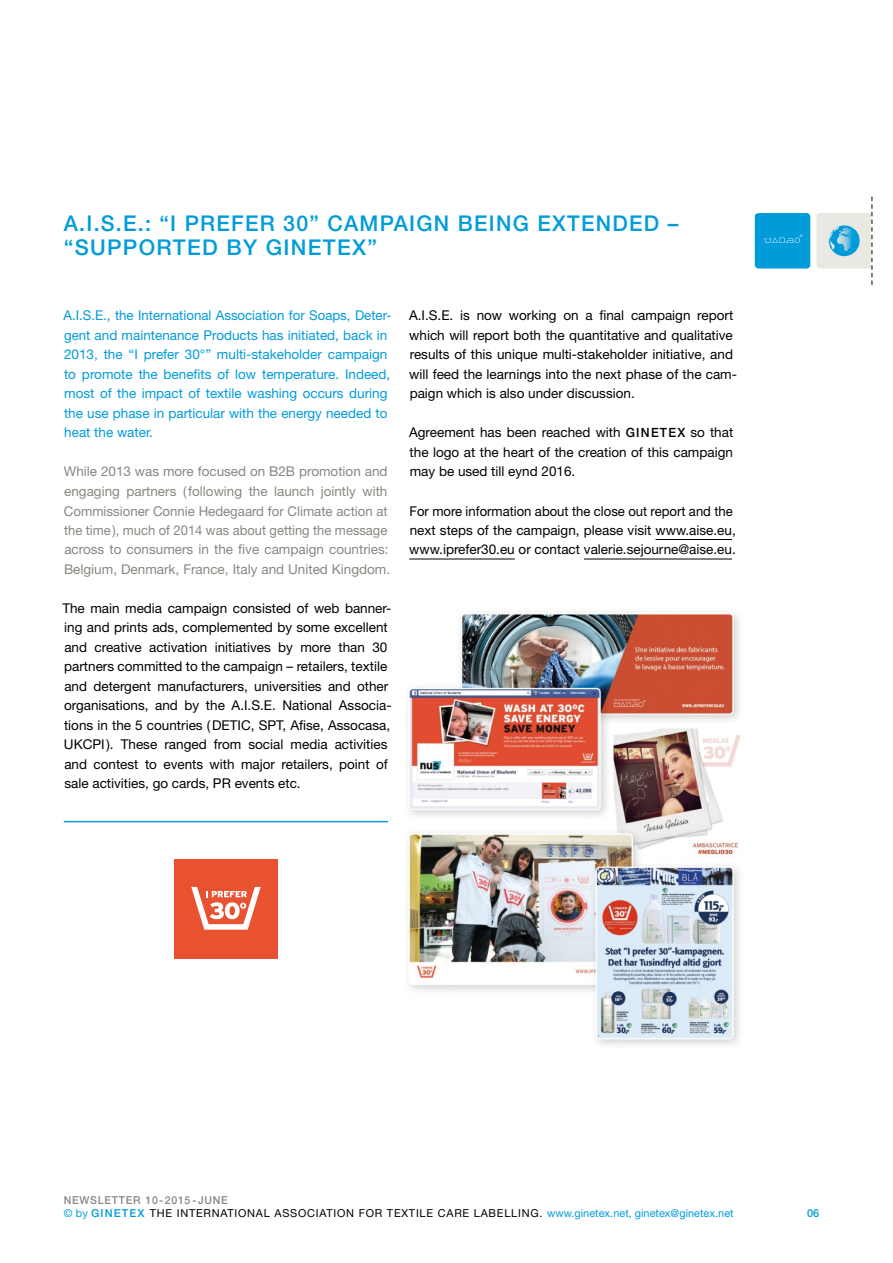
<style>
.page{position:relative;width:893px;height:1263px;background:#fff}
.page>*{position:absolute;margin:0;border:0;box-sizing:border-box;transform-origin:0 0}
.t1{font:500 21.75px/23.7px "Helvetica Neue LT Std";letter-spacing:.06em;color:#009cda}
.t2{font:13.5px/19.5px "Helvetica Neue LT Std";color:#000}
.t3{font:13.5px/19.5px "Helvetica Neue LT Std";color:#009cda}
.t4{font:13.5px/19.5px "Helvetica Neue LT Std";color:#878781}
.t5{font:10.95px/13.2px "Helvetica Neue LT Std";letter-spacing:.07em;color:#000}
.t6{font:500 10.95px "Helvetica Neue";color:#009cda}
.s1{font-family:"Helvetica Neue";font-weight:500;font-size:12.75px}
.s2{font-family:"Helvetica Neue"}
.s3{font-weight:500;color:#878781}
.s4{color:#009cda}
.s5{font-weight:500;color:#009cda}
</style>
<div class="page">
<img style="left:381px;top:611px;width:360px;height:434px">
<hr style="left:64px;top:821px;width:324px;height:1px;background:#009cda">
<hr style="left:655px;top:539px;width:77px;height:1px;background:#000">
<hr style="left:409px;top:559px;width:106px;height:1px;background:#000">
<hr style="left:584px;top:559px;width:148px;height:1px;background:#000">
<div style="left:816px;top:213px;width:68px;height:55px;background:#e9e8e2;border-radius:4px"></div>
<svg style="left:829px;top:225px;width:31px;height:31px"></svg>
<svg style="left:833px;top:226px;width:13px;height:6px"></svg>
<div style="left:755px;top:213px;width:55px;height:55px;background:#009cda;border-radius:4px"></div>
<svg style="left:764px;top:234px;width:38px;height:9px"></svg>
<div style="left:872px;top:201px;width:21px;height:103px;background:#fff"></div>
<svg style="left:872px;top:197px;width:1px;height:88px"></svg>
<div style="left:174px;top:859px;width:103px;height:99px;background:#e85230"></div>
<svg style="left:191px;top:887px;width:70px;height:43px"></svg>
<h1 class="t1" style="left:64px;top:211px;width:616px">A.I.S.E.: “I PREFER 30” CAMPAIGN BEING EXTENDED – “SUPPORTED BY GINETEX”</h1>
<p class="t3" style="left:64px;top:306px;width:329px">A.I.S.E., the International Association for Soaps, Deter&shy;gent and maintenance Products has initiated, back in 2013, the “I prefer 30°” multi-stakeholder campaign to promote the benefits of low temperature. Indeed, most of the impact of textile washing occurs during the use phase in particular with the energy needed to heat the water.</p>
<p class="t4" style="left:64px;top:462px;width:328px">While 2013 was more focused on B2B promotion and engaging partners (following the launch jointly with Commissioner Connie Hedegaard for Climate action at the time), much of 2014 was about getting the message across to consumers in the five campaign countries:<br>Belgium, Denmark, France, Italy and United Kingdom.</p>
<p class="t2" style="left:62px;top:598px;width:331px">The main media campaign consisted of web banner&shy;ing and prints ads, complemented by some excellent and creative activation initiatives by more than 30 partners committed to the campaign – retailers, textile and detergent manufacturers, universities and other organisations, and by the A.I.S.E. National Associa&shy;tions in the 5 countries (DETIC, SPT, Afise, Assocasa, UKCPI). These ranged from social media activities and contest to events with major retailers, point of sale activities, go cards, PR events etc.</p>
<p class="t2" style="left:409px;top:306px;width:329px">A.I.S.E. is now working on a final campaign report which will report both the quantitative and qualitative results of this unique multi-stakeholder initiative, and will feed the learnings into the next phase of the cam&shy;paign which is also under discussion.</p>
<p class="t2" style="left:409px;top:423px;width:326px;text-align:justify">Agreement has been reached with <span class="s1">GINETEX</span> so that the logo at the heart of the creation of this campaign may be used till eynd 2016.</p>
<p class="t2" style="left:409px;top:501px;width:328px">For more information about the close out report and the next steps of the campaign, please visit www.aise.eu, www.iprefer30.eu or contact valerie.sejourne@aise.eu<span class="s2">.</span></p>
<p class="t5" style="left:64px;top:1193px;width:671px"><span class="s3">NEWSLETTER 10-2015 -JUNE<br></span><span class="s4">© by</span> <span class="s5">GINETEX</span> THE INTERNATIONAL ASSOCIATION FOR TEXTILE CARE LABELLING. <span class="s4">www.ginetex.net, ginetex@ginetex.net</span></p>
<p class="t6" style="left:807px;top:1206px;width:14px">06</p>
</div>
